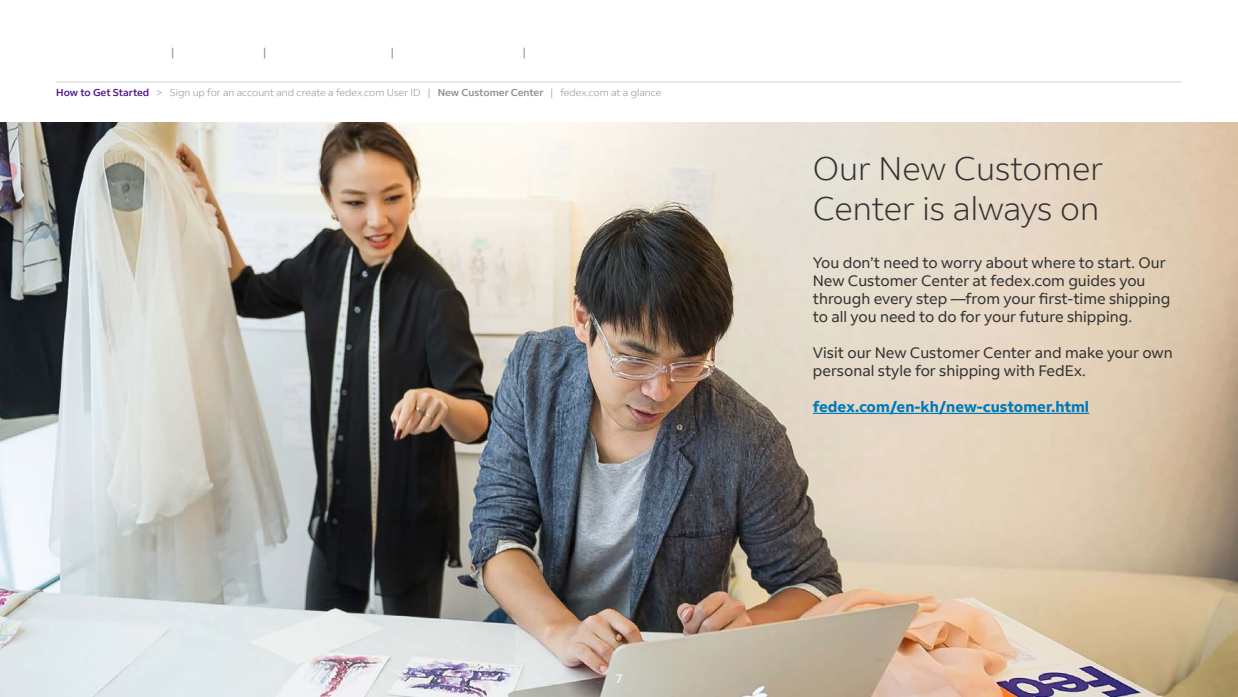
<style>
.page{position:relative;width:1238px;height:697px;background:#fff}
.page>*{position:absolute;margin:0;border:0;box-sizing:border-box;transform-origin:0 0}
.t1{font:300 32.5px/39px "Fed Ex Sans";color:#333}
.t2{font:15px/18px "Fed Ex Sans";color:#333}
.t3{font:700 15px "Fed Ex Sans";color:#007ab7}
.t4{font:12.5px "Fed Ex Sans";color:#fff}
.t5{font:11.25px "Fed Ex Sans";color:#8e8e8e}
.t6{font:300 10px "Fed Ex Sans";color:#8e8e8e}
.s1{font-weight:500;color:#4d148c}
.s2{font-weight:500}
</style>
<div class="page">
<img style="left:0;top:122px;width:1238px;height:574px">
<hr style="left:812px;top:412px;width:277px;height:2px;background:#007ab7">
<hr style="left:56px;top:82px;width:1125px;height:1px;background:#d2d2d2">
<p class="t5" style="left:171px;top:45px;width:5px">|</p>
<p class="t5" style="left:263px;top:45px;width:5px">|</p>
<p class="t5" style="left:391px;top:45px;width:5px">|</p>
<p class="t5" style="left:522px;top:45px;width:5px">|</p>
<p class="t6" style="left:56px;top:87px;width:606px"><span class="s1">How to Get Started</span> &gt; Sign up for an account and create a fedex.com User ID | <span class="s2">New Customer Center</span> | fedex.com at a glance</p>
<p class="t4" style="left:615px;top:671px;width:9px">7</p>
<h1 class="t1" style="left:812px;top:150px;width:291px">Our New Customer<br>Center is always on</h1>
<p class="t2" style="left:812px;top:253px;width:359px">You don’t need to worry about where to start. Our New Customer Center at fedex.com guides you through every step —from your first-time shipping to all you need to do for your future shipping.</p>
<p class="t2" style="left:812px;top:343px;width:361px">Visit our New Customer Center and make your own personal style for shipping with FedEx.</p>
<p class="t3" style="left:812px;top:397px;width:278px">fedex.com/en-kh/new-customer.html</p>
</div>
